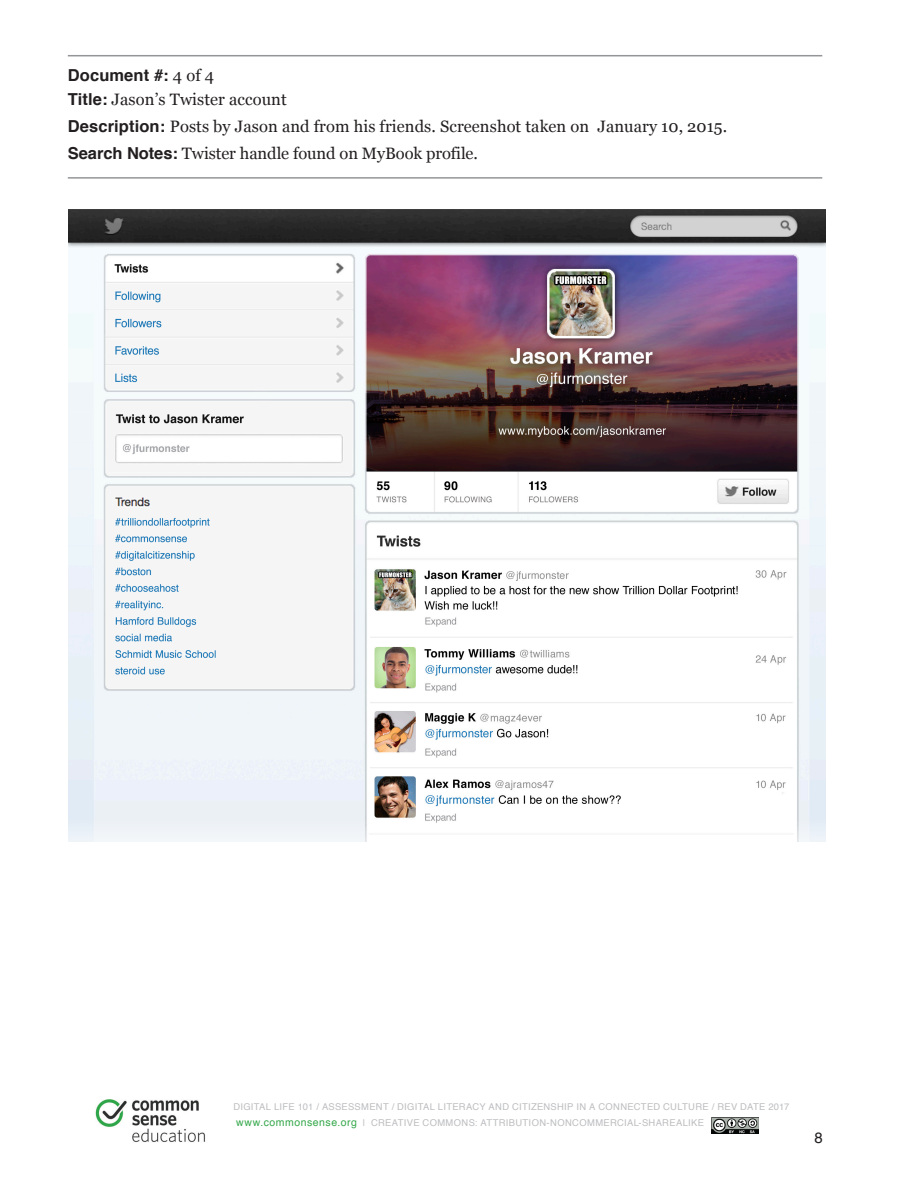
<style>
.page{position:relative;width:918px;height:1188px;background:#fff}
.page>*{position:absolute;margin:0;border:0;box-sizing:border-box;transform-origin:0 0}
.Text{font:16.5px/24px "Georgia";letter-spacing:.005em;color:#231f20}
.t1{font:15px "Helvetica";color:#231f20}
.t2{font:9.3px/16.5px "Helvetica";letter-spacing:.035em;color:#bcbdc0}
.s1{font-family:"Helvetica";font-weight:700}
.s2{font-size:10.5px;color:#33a749}
</style>
<div class="page">
<img style="left:712px;top:1117px;width:47px;height:17px">
<img style="left:95px;top:1099px;width:110px;height:44px">
<img style="left:69px;top:210px;width:757px;height:608px">
<hr style="left:68px;top:177px;width:754px;height:2px;background:#939598">
<hr style="left:68px;top:55px;width:754px;height:1px;background:#939598">
<p class="Text" style="left:68px;top:63px;width:220px"><span class="s1">Document #:</span> 4 of 4<br><span class="s1">Title:</span> Jason’s Twister account</p>
<p class="Text" style="left:68px;top:114px;width:661px"><span class="s1">Description:</span> Posts by Jason and from his friends. Screenshot taken on January 10, 2015.</p>
<p class="Text" style="left:68px;top:141px;width:412px"><span class="s1">Search Notes:</span> Twister handle found on MyBook profile.</p>
<p class="t2" style="left:236px;top:1099px;width:555px;text-indent:-3px">DIGITAL LIFE 101 / ASSESSMENT / DIGITAL LITERACY AND CITIZENSHIP IN A CONNECTED CULTURE / REV DATE 2017 <span class="s2">www.commonsense.org</span> | CREATIVE COMMONS: ATTRIBUTION-NONCOMMERCIAL-SHAREALIKE</p>
<p class="t1" style="left:815px;top:1126px;width:10px">8</p>
</div>
